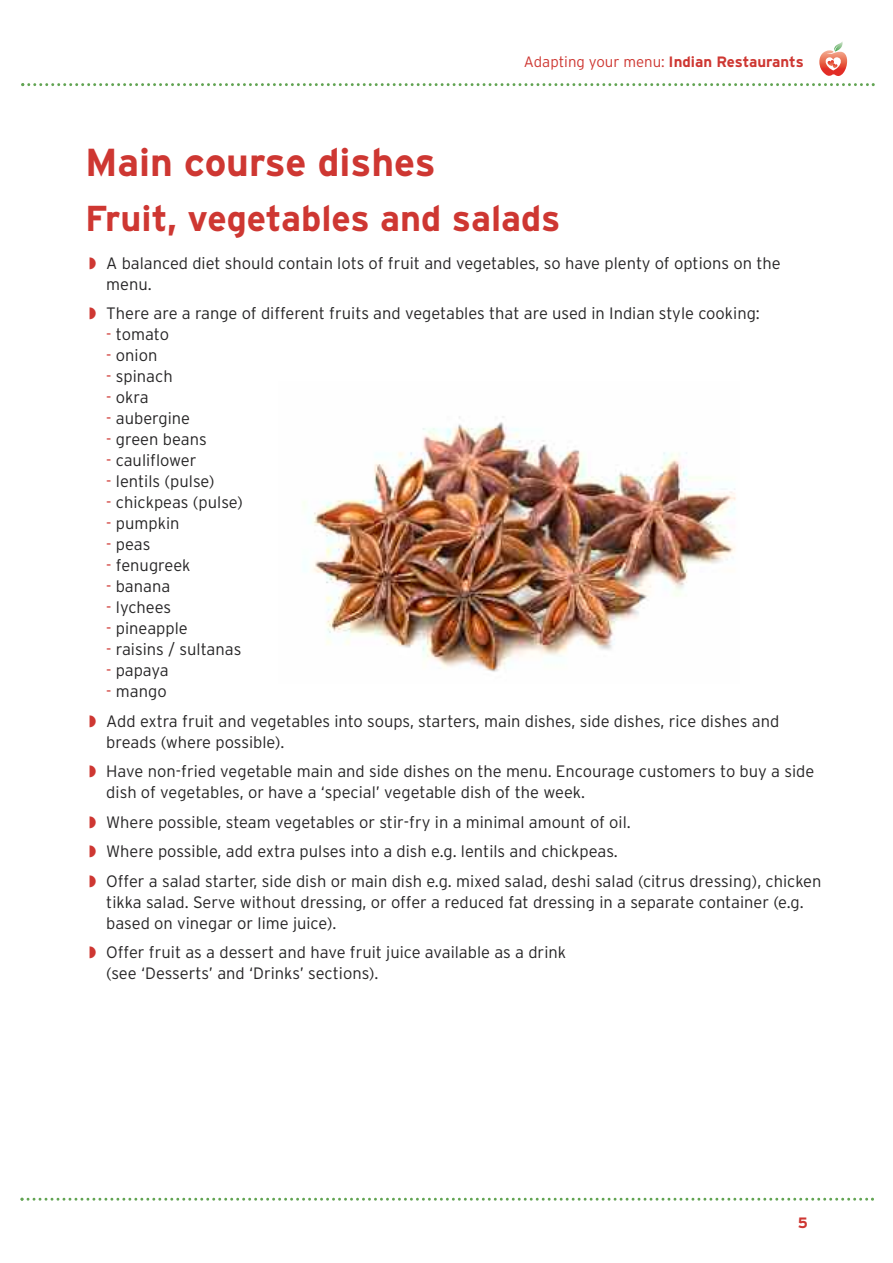
<style>
.page{position:relative;width:893px;height:1263px;background:#fff}
.page>*{position:absolute;margin:0;border:0;box-sizing:border-box;transform-origin:0 0}
.t1{font:700 39px "Interstate";color:#ce3732}
.t2{font:700 36px "Interstate";color:#ce3732}
.t3{font:300 16.5px/29.5px "Interstate";color:#272627}
.t4{font:300 15px "Interstate";color:#ce3732}
.t5{font:700 15px "Interstate";color:#ce3732}
.s1{font-weight:700}
.s2{color:#ce3732}
</style>
<div class="page">
<svg style="left:21px;top:1198px;width:853px;height:3px"></svg>
<svg style="left:819px;top:41px;width:28px;height:35px"></svg>
<svg style="left:21px;top:83px;width:854px;height:3px"></svg>
<img style="left:302px;top:416px;width:434px;height:256px">
<p class="t4" style="left:524px;top:53px;width:281px">Adapting your menu: <span class="s1">Indian Restaurants</span></p>
<h1 class="t1" style="left:85px;top:139px;width:352px">Main course dishes</h1>
<h2 class="t2" style="left:85px;top:197px;width:477px">Fruit, vegetables and salads</h2>
<p class="t3" style="left:106px;top:253px;width:676px;line-height:21px;text-indent:-17px"><span class="s2">◗</span> A balanced diet should contain lots of fruit and vegetables, so have plenty of options on the menu.</p>
<p class="t3" style="left:89px;top:299px;width:672px"><span class="s2">◗</span> There are a range of different fruits and vegetables that are used in Indian style cooking:</p>
<p class="t3" style="left:106px;top:320px;width:64px"><span class="s2">-</span> tomato</p>
<p class="t3" style="left:106px;top:341px;width:53px"><span class="s2">-</span> onion</p>
<p class="t3" style="left:106px;top:362px;width:68px"><span class="s2">-</span> spinach</p>
<p class="t3" style="left:106px;top:383px;width:44px"><span class="s2">-</span> okra</p>
<p class="t3" style="left:106px;top:404px;width:85px"><span class="s2">-</span> aubergine</p>
<p class="t3" style="left:106px;top:425px;width:102px"><span class="s2">-</span> green beans</p>
<p class="t3" style="left:106px;top:446px;width:92px"><span class="s2">-</span> cauliflower</p>
<p class="t3" style="left:106px;top:467px;width:110px"><span class="s2">-</span> lentils (pulse)</p>
<p class="t3" style="left:106px;top:488px;width:138px"><span class="s2">-</span> chickpeas (pulse)</p>
<p class="t3" style="left:106px;top:509px;width:75px"><span class="s2">-</span> pumpkin</p>
<p class="t3" style="left:106px;top:530px;width:46px"><span class="s2">-</span> peas</p>
<p class="t3" style="left:106px;top:551px;width:86px"><span class="s2">-</span> fenugreek</p>
<p class="t3" style="left:106px;top:572px;width:66px"><span class="s2">-</span> banana</p>
<p class="t3" style="left:106px;top:593px;width:66px"><span class="s2">-</span> lychees</p>
<p class="t3" style="left:106px;top:614px;width:83px"><span class="s2">-</span> pineapple</p>
<p class="t3" style="left:106px;top:635px;width:137px"><span class="s2">-</span> raisins / sultanas</p>
<p class="t3" style="left:106px;top:656px;width:64px"><span class="s2">-</span> papaya</p>
<p class="t3" style="left:89px;top:677px;width:691px;text-indent:17px"><span class="s2">-</span> mango<br><span class="s2">◗</span> Add extra fruit and vegetables into soups, starters, main dishes, side dishes, rice dishes and</p>
<p class="t3" style="left:89px;top:727px;width:726px;text-indent:17px">breads (where possible).<br><span class="s2">◗</span> Have non-fried vegetable main and side dishes on the menu. Encourage customers to buy a side</p>
<p class="t3" style="left:89px;top:778px;width:734px;text-indent:17px">dish of vegetables, or have a ‘special’ vegetable dish of the week.<br><span class="s2">◗</span> Where possible, steam vegetables or stir-fry in a minimal amount of oil.<br><span class="s2">◗</span> Where possible, add extra pulses into a dish e.g. lentils and chickpeas.<br><span class="s2">◗</span> Offer a salad starter, side dish or main dish e.g. mixed salad, deshi salad (citrus dressing), chicken</p>
<p class="t3" style="left:106px;top:892px;width:699px;line-height:21px">tikka salad. Serve without dressing, or offer a reduced fat dressing in a separate container (e.g. based on vinegar or lime juice).</p>
<p class="t3" style="left:106px;top:942px;width:461px;line-height:21px;text-indent:-17px"><span class="s2">◗</span> Offer fruit as a dessert and have fruit juice available as a drink (see ‘Desserts’ and ‘Drinks’ sections).</p>
<p class="t5" style="left:798px;top:1214px;width:12px">5</p>
</div>
